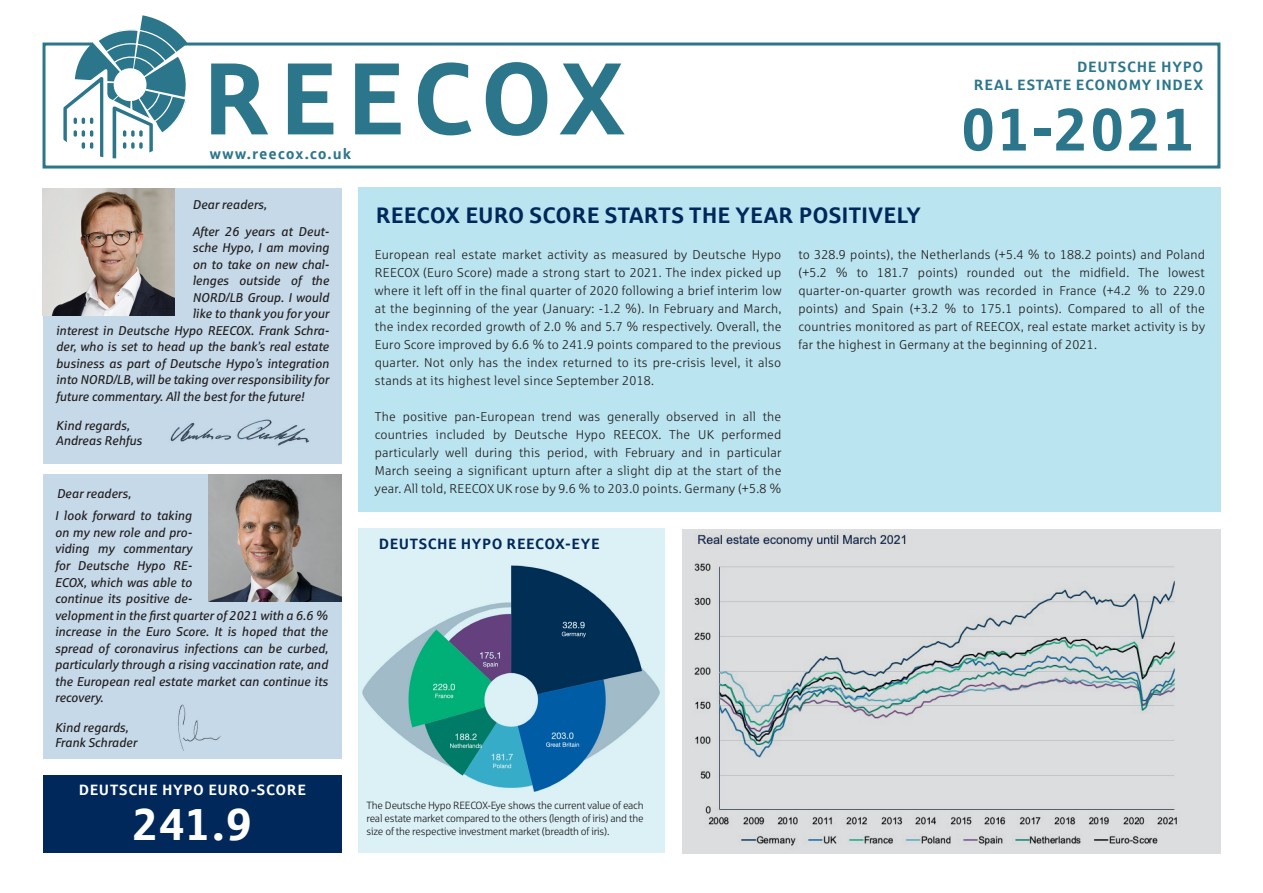
<style>
.page{position:relative;width:1263px;height:893px;background:#fff}
.page>*{position:absolute;margin:0;border:0;box-sizing:border-box;transform-origin:0 0}
.t1{font:700 102px "Sparkasse Rg";letter-spacing:.075em;color:#2c768c}
.t2{font:700 60px "Sparkasse Rg";letter-spacing:.02em;color:#2c768c}
.t3{font:700 45px "Sparkasse Rg";color:#fff}
.t4{font:700 22.5px "Sparkasse Rg";letter-spacing:.005em;color:#00285b}
.t5{font:700 15px "Sparkasse Rg";letter-spacing:.05em;color:#2c768c}
.t6{font:700 15px "Sparkasse Rg";letter-spacing:.04em;color:#fff}
.t7{font:700 15px "Sparkasse Rg";letter-spacing:.035em;color:#00285b}
.t8{font:12.75px/18px "Sparkasse Lt";letter-spacing:.02em;color:#231f20;text-align:justify}
.t9{font:italic 12.75px/16.5px "Sparkasse Rg";letter-spacing:-.01em;color:#231f20}
.t10{font:10.5px/12.6px "Sparkasse Lt";letter-spacing:-.02em;color:#231f20;text-align:justify}
</style>
<div class="page">
<div style="left:43px;top:43px;width:1177px;height:126px;border:3px solid #2c768c"></div>
<svg style="left:47px;top:15px;width:147px;height:143px"></svg>
<div style="left:359px;top:187px;width:862px;height:324px;background:#bae4ef"></div>
<div style="left:682px;top:529px;width:539px;height:324px;background:#dcdddf"></div>
<img style="left:694px;top:533px;width:494px;height:319px">
<div style="left:43px;top:188px;width:299px;height:275px;background:#c5d9e9"></div>
<div style="left:43px;top:475px;width:299px;height:284px;background:#c5d9e9"></div>
<img style="left:209px;top:475px;width:132px;height:127px">
<div style="left:43px;top:775px;width:299px;height:77px;background:#00285b"></div>
<div style="left:359px;top:528px;width:306px;height:324px;background:#dbf1f6"></div>
<img style="left:362px;top:565px;width:298px;height:226px">
<img style="left:43px;top:189px;width:132px;height:127px">
<img style="left:160px;top:415px;width:155px;height:39px">
<img style="left:165px;top:703px;width:67px;height:47px">
<p class="t1" style="left:202px;top:34px;width:425px">REECOX</p>
<p class="t5" style="left:210px;top:145px;width:143px">www.reecox.co.uk</p>
<p class="t5" style="left:1077px;top:57px;width:128px">DEUTSCHE HYPO</p>
<p class="t5" style="left:974px;top:75px;width:231px">REAL ESTATE ECONOMY INDEX</p>
<p class="t2" style="left:961px;top:91px;width:237px">01-2021</p>
<p class="t9" style="left:192px;top:196px;width:76px">Dear readers,</p>
<p class="t9" style="left:192px;top:223px;width:138px">After 26 years at Deut-</p>
<p class="t9" style="left:192px;top:239px;width:138px">sche Hypo, I am moving</p>
<p class="t9" style="left:192px;top:256px;width:138px">on to take on new chal-</p>
<p class="t9" style="left:192px;top:272px;width:138px">lenges outside of the</p>
<p class="t9" style="left:192px;top:289px;width:138px">NORD/LB Group. I would</p>
<p class="t9" style="left:192px;top:305px;width:138px">like to thank you for your</p>
<p class="t9" style="left:56px;top:322px;width:275px">interest in Deutsche Hypo REECOX. Frank Schra-</p>
<p class="t9" style="left:56px;top:338px;width:275px">der, who is set to head up the bank’s real estate</p>
<p class="t9" style="left:56px;top:355px;width:275px">business as part of Deutsche Hypo’s integration</p>
<p class="t9" style="left:56px;top:371px;width:275px">into NORD/LB, will be taking over responsibility for</p>
<p class="t9" style="left:56px;top:388px;width:250px">future commentary. All the best for the future!</p>
<p class="t9" style="left:56px;top:417px;width:75px">Kind regards,</p>
<p class="t9" style="left:56px;top:432px;width:88px">Andreas Rehfus</p>
<p class="t9" style="left:57px;top:485px;width:76px">Dear readers,</p>
<p class="t9" style="left:55px;top:507px;width:275px">I look forward to taking<br>on my new role and pro-<br>viding my commentary<br>for Deutsche Hypo RE-<br>ECOX, which was able to<br>continue its positive de-<br>velopment in the first quarter of 2021 with a 6.6 % increase in the Euro Score. It is hoped that the spread of coronavirus infections can be curbed, particularly through a rising vaccination rate, and the European real estate market can continue its recovery.</p>
<p class="t4" style="left:376px;top:201px;width:546px">REECOX EURO SCORE STARTS THE YEAR POSITIVELY</p>
<p class="t8" style="left:375px;top:245px;width:408px">European real estate market activity as measured by Deutsche Hypo REECOX (Euro Score) made a strong start to 2021. The index picked up where it left off in the final quarter of 2020 following a brief interim low at the beginning of the year (January: -1.2 %). In February and March, the index recorded growth of 2.0 % and 5.7 % respectively. Overall, the Euro Score improved by 6.6 % to 241.9 points compared to the previous quarter. Not only has the index returned to its pre-crisis level, it also stands at its highest level since September 2018.</p>
<p class="t8" style="left:375px;top:407px;width:408px">The positive pan-European trend was generally observed in all the countries included by Deutsche Hypo REECOX. The UK performed particularly well during this period, with February and in particular March seeing a significant upturn after a slight dip at the start of the year. All told, REECOX UK rose by 9.6 % to 203.0 points. Germany (+5.8 %</p>
<p class="t8" style="left:798px;top:245px;width:408px">to 328.9 points), the Netherlands (+5.4 % to 188.2 points) and Poland (+5.2 % to 181.7 points) rounded out the midfield. The lowest quarter-on-quarter growth was recorded in France (+4.2 % to 229.0 points) and Spain (+3.2 % to 175.1 points). Compared to all of the countries monitored as part of REECOX, real estate market activity is by far the highest in Germany at the beginning of 2021.</p>
<p class="t7" style="left:379px;top:535px;width:222px">DEUTSCHE HYPO REECOX-EYE</p>
<p class="t9" style="left:55px;top:719px;width:75px">Kind regards,</p>
<p class="t9" style="left:55px;top:734px;width:84px">Frank Schrader</p>
<p class="t6" style="left:79px;top:780px;width:229px">DEUTSCHE HYPO EURO-SCORE</p>
<p class="t3" style="left:133px;top:795px;width:121px">241.9</p>
<p class="t10" style="left:366px;top:799px;width:279px">The Deutsche Hypo REECOX-Eye shows the current value of each real estate market compared to the others (length of iris) and the size of the respective investment market (breadth of iris).</p>
</div>
